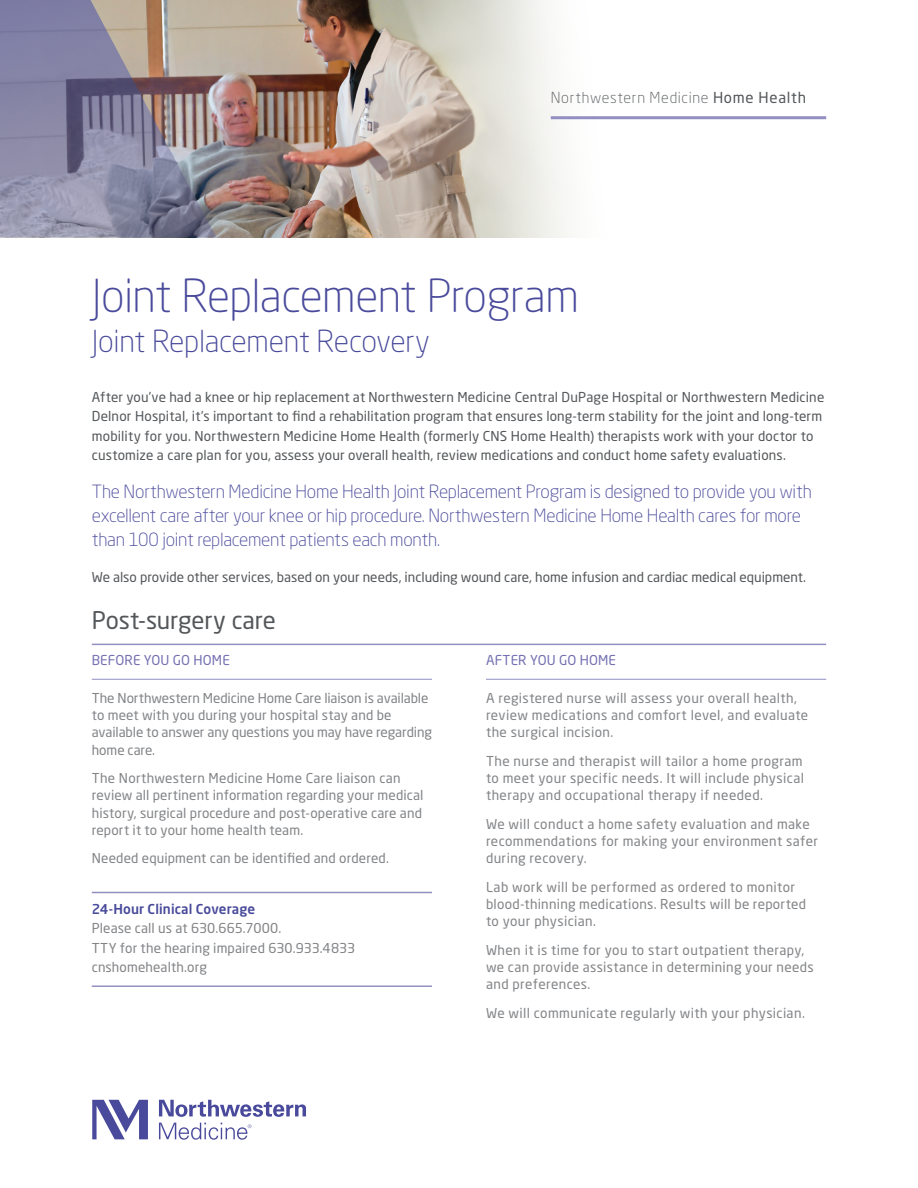
<style>
.page{position:relative;width:918px;height:1188px;background:#fff}
.page>*{position:absolute;margin:0;border:0;box-sizing:border-box;transform-origin:0 0}
.NM_-_Flyer_-_Title{font:300 45px "Neo Sans Pro";letter-spacing:-.015em;color:#494a9b}
.NM_-_Flyer_-_Subtitl{font:300 30px "Neo Sans Pro";letter-spacing:-.01em;color:#494a9b}
.NM_-_Flyer_-_Session{font:24px "Neo Sans Pro";letter-spacing:-.005em;color:#54575a}
.NM_-_Body_Highlight{font:300 18px/24px "Neo Sans Pro";letter-spacing:-.015em;color:#494a9b}
.NM_-_Flyer_-_Service{font:300 15px "Neo Sans Pro";letter-spacing:.045em;color:#54575a}
.NM_-_Flyer_-_Bullet{font:13.5px/17.2px "Neo Sans Pro";letter-spacing:.02em;color:#828487}
.NM_-_Body_Copy{font:13.5px/19.5px "Neo Sans Pro";letter-spacing:.01em;color:#54575a}
.NM_-_Flyer_-_Bullet-2{font:13.5px/17.2px "Neo Sans Pro";letter-spacing:-.005em;color:#828487}
.NM_-_Flyer_-_Bullet-3{font:13.5px "Neo Sans Pro";letter-spacing:.01em;color:#7471b2}
.t1{font:500 13.5px "Neo Sans Pro";letter-spacing:.01em;color:#494a9b}
.s1{font-weight:400}
</style>
<div class="page">
<img style="left:216px;top:0;width:206px;height:237px">
<svg style="left:422px;top:0;width:405px;height:238px"></svg>
<svg style="left:0;top:0;width:216px;height:237px;background:#8e899c"></svg>
<hr style="left:92px;top:644px;width:734px;height:1px;background:#938fc3">
<hr style="left:92px;top:679px;width:340px;height:1px;background:#938fc3">
<hr style="left:486px;top:679px;width:340px;height:1px;background:#938fc3">
<hr style="left:92px;top:892px;width:340px;height:1px;background:#938fc3">
<hr style="left:92px;top:986px;width:340px;height:1px;background:#938fc3">
<hr style="left:551px;top:116px;width:275px;height:3px;background:#938fc3">
<svg style="left:159px;top:1100px;width:147px;height:17px"></svg>
<svg style="left:92px;top:1100px;width:56px;height:39px"></svg>
<svg style="left:159px;top:1123px;width:92px;height:17px"></svg>
<p class="NM_-_Flyer_-_Service" style="left:551px;top:89px;width:257px">Northwestern Medicine <span class="s1">Home Health</span></p>
<p class="NM_-_Flyer_-_Title" style="left:92px;top:268px;width:489px">Joint Replacement Program</p>
<p class="NM_-_Flyer_-_Subtitl" style="left:92px;top:323px;width:339px">Joint Replacement Recovery</p>
<p class="NM_-_Body_Copy" style="left:92px;top:387px;width:734px">After you’ve had a knee or hip replacement at Northwestern Medicine Central DuPage Hospital or Northwestern Medicine Delnor Hospital, it’s important to find a rehabilitation program that ensures long-term stability for the joint and long-term mobility for you. Northwestern Medicine Home Health (formerly CNS Home Health) therapists work with your doctor to customize a care plan for you, assess your overall health, review medications and conduct home safety evaluations.</p>
<p class="NM_-_Body_Highlight" style="left:92px;top:479px;width:721px">The Northwestern Medicine Home Health Joint Replacement Program is designed to provide you with excellent care after your knee or hip procedure. Northwestern Medicine Home Health cares for more than 100 joint replacement patients each month.</p>
<p class="NM_-_Body_Copy" style="left:92px;top:567px;width:716px">We also provide other services, based on your needs, including wound care, home infusion and cardiac medical equipment.</p>
<p class="NM_-_Flyer_-_Session" style="left:92px;top:605px;width:186px">Post-surgery care</p>
<p class="NM_-_Flyer_-_Bullet-3" style="left:92px;top:652px;width:140px">BEFORE YOU GO HOME</p>
<p class="NM_-_Flyer_-_Bullet-2" style="left:92px;top:689px;width:342px">The Northwestern Medicine Home Care liaison is available to meet with you during your hospital stay and be available to answer any questions you may have regarding home care.</p>
<p class="NM_-_Flyer_-_Bullet" style="left:92px;top:769px;width:333px">The Northwestern Medicine Home Care liaison can review all pertinent information regarding your medical history, surgical procedure and post-operative care and report it to your home health team.</p>
<p class="NM_-_Flyer_-_Bullet" style="left:92px;top:850px;width:299px">Needed equipment can be identified and ordered.</p>
<p class="t1" style="left:92px;top:900px;width:165px">24-Hour Clinical Coverage</p>
<p class="NM_-_Flyer_-_Bullet" style="left:92px;top:918px;width:265px;line-height:19.5px">Please call us at 630.665.7000.<br>TTY for the hearing impaired 630.933.4833 cnshomehealth.org</p>
<p class="NM_-_Flyer_-_Bullet-3" style="left:486px;top:652px;width:132px">AFTER YOU GO HOME</p>
<p class="NM_-_Flyer_-_Bullet" style="left:486px;top:689px;width:324px">A registered nurse will assess your overall health, review medications and comfort level, and evaluate the surgical incision.</p>
<p class="NM_-_Flyer_-_Bullet" style="left:486px;top:752px;width:319px;text-align:justify">The nurse and therapist will tailor a home program to meet your specific needs. It will include physical therapy and occupational therapy if needed.</p>
<p class="NM_-_Flyer_-_Bullet" style="left:486px;top:815px;width:334px">We will conduct a home safety evaluation and make recommendations for making your environment safer during recovery.</p>
<p class="NM_-_Flyer_-_Bullet" style="left:486px;top:878px;width:322px">Lab work will be performed as ordered to monitor blood-thinning medications. Results will be reported to your physician.</p>
<p class="NM_-_Flyer_-_Bullet" style="left:486px;top:941px;width:329px">When it is time for you to start outpatient therapy, we can provide assistance in determining your needs and preferences.</p>
<p class="NM_-_Flyer_-_Bullet" style="left:486px;top:1004px;width:320px">We will communicate regularly with your physician.</p>
</div>
